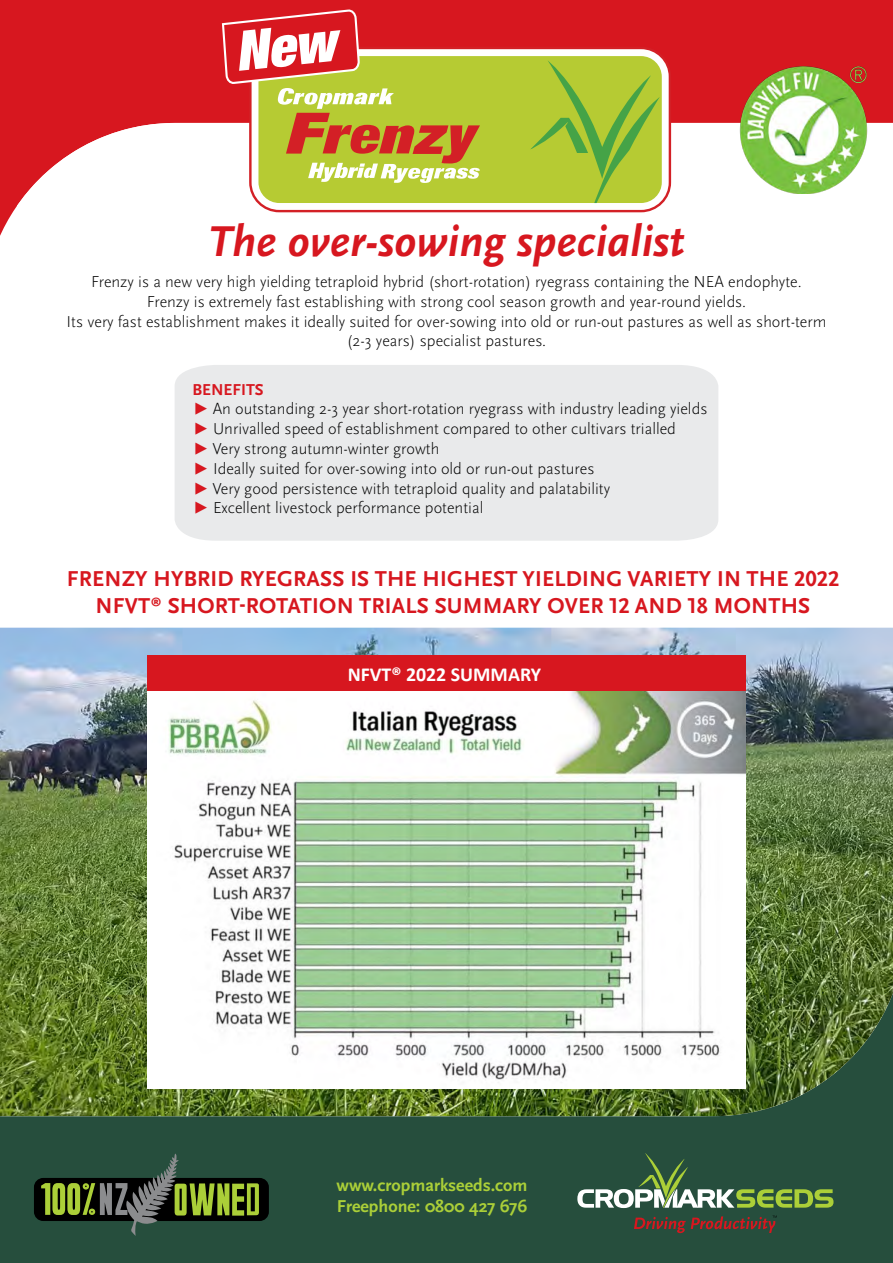
<style>
.page{position:relative;width:893px;height:1263px;background:#fff}
.page>*{position:absolute;margin:0;border:0;box-sizing:border-box;transform-origin:0 0}
.t1{font:italic 700 45px "Scala Sans Pro";color:#d7171f}
.t2{font:700 22.5px/27px "Scala Sans Pro";letter-spacing:.01em;color:#d7171f;text-align:center}
.t3{font:700 19.95px "Calibri";color:#fff}
.t4{font:700 18px "Scala Sans Pro";color:#abcf38}
.t5{font:300 16.5px "Scala Sans Pro";color:#000}
.t6{font:700 16.5px "Scala Sans Pro";color:#d7171f}
.s1{color:#d7171f}
.s2{font-family:"Calibri"}
</style>
<div class="page">
<div style="left:0;top:0;width:893px;height:687px;background:#d7171f"></div>
<div style="left:0;top:576px;width:893px;height:687px;background:#264e3d"></div>
<div style="left:17px;top:123px;width:876px;height:505px;background:#fff"></div>
<div style="left:240px;top:122px;width:440px;height:100px;background:#fff"></div>
<svg style="left:245px;top:49px;width:431px;height:168px"></svg>
<div style="left:258px;top:56px;width:404px;height:147px;background:#b6cb33"></div>
<svg style="left:530px;top:60px;width:130px;height:143px;background:#a4c436"></svg>
<svg style="left:221px;top:9px;width:259px;height:174px"></svg>
<svg style="left:577px;top:1153px;width:256px;height:55px"></svg>
<svg style="left:634px;top:1215px;width:143px;height:18px"></svg>
<div style="left:34px;top:1178px;width:235px;height:43px;background:#000;border-radius:9px"></div>
<svg style="left:41px;top:1153px;width:218px;height:83px"></svg>
<img style="left:0;top:628px;width:893px;height:488px">
<img style="left:147px;top:691px;width:599px;height:397px">
<div style="left:147px;top:655px;width:599px;height:36px;background:#d7171f"></div>
<div style="left:175px;top:365px;width:543px;height:176px;background:#e9eaeb"></div>
<img style="left:738px;top:66px;width:131px;height:127px">
<p class="t1" style="left:208px;top:215px;width:478px">The over-sowing specialist</p>
<p class="t5" style="left:91px;top:272px;width:712px">Frenzy is a new very high yielding tetraploid hybrid (short-rotation) ryegrass containing the NEA endophyte.</p>
<p class="t5" style="left:147px;top:292px;width:601px">Frenzy is extremely fast establishing with strong cool season growth and year-round yields.</p>
<p class="t5" style="left:66px;top:312px;width:761px">Its very fast establishment makes it ideally suited for over-sowing into old or run-out pastures as well as short-term</p>
<p class="t5" style="left:347px;top:332px;width:201px">(2-3 years) specialist pastures.</p>
<p class="t6" style="left:192px;top:380px;width:73px">BENEFITS</p>
<p class="t5" style="left:192px;top:399px;width:517px"><span class="s1">▶</span> An outstanding 2-3 year short-rotation ryegrass with industry leading yields</p>
<p class="t5" style="left:192px;top:419px;width:485px"><span class="s1">▶</span> Unrivalled speed of establishment compared to other cultivars trialled</p>
<p class="t5" style="left:192px;top:439px;width:249px"><span class="s1">▶</span> Very strong autumn-winter growth</p>
<p class="t5" style="left:192px;top:459px;width:404px"><span class="s1">▶</span> Ideally suited for over-sowing into old or run-out pastures</p>
<p class="t5" style="left:192px;top:479px;width:419px"><span class="s1">▶</span> Very good persistence with tetraploid quality and palatability</p>
<p class="t5" style="left:192px;top:498px;width:293px"><span class="s1">▶</span> Excellent livestock performance potential</p>
<p class="t2" style="left:67px;top:566px;width:774px">FRENZY HYBRID RYEGRASS IS THE HIGHEST YIELDING VARIETY IN THE 2022<br>NFVT<span class="s2">®</span> SHORT-ROTATION TRIALS SUMMARY OVER 12 AND 18 MONTHS</p>
<p class="t3" style="left:348px;top:660px;width:195px">NFVT® 2022 SUMMARY</p>
<p class="t4" style="left:336px;top:1174px;width:193px">www.cropmarkseeds.com</p>
<p class="t4" style="left:337px;top:1196px;width:192px">Freephone: 0800 427 676</p>
</div>
